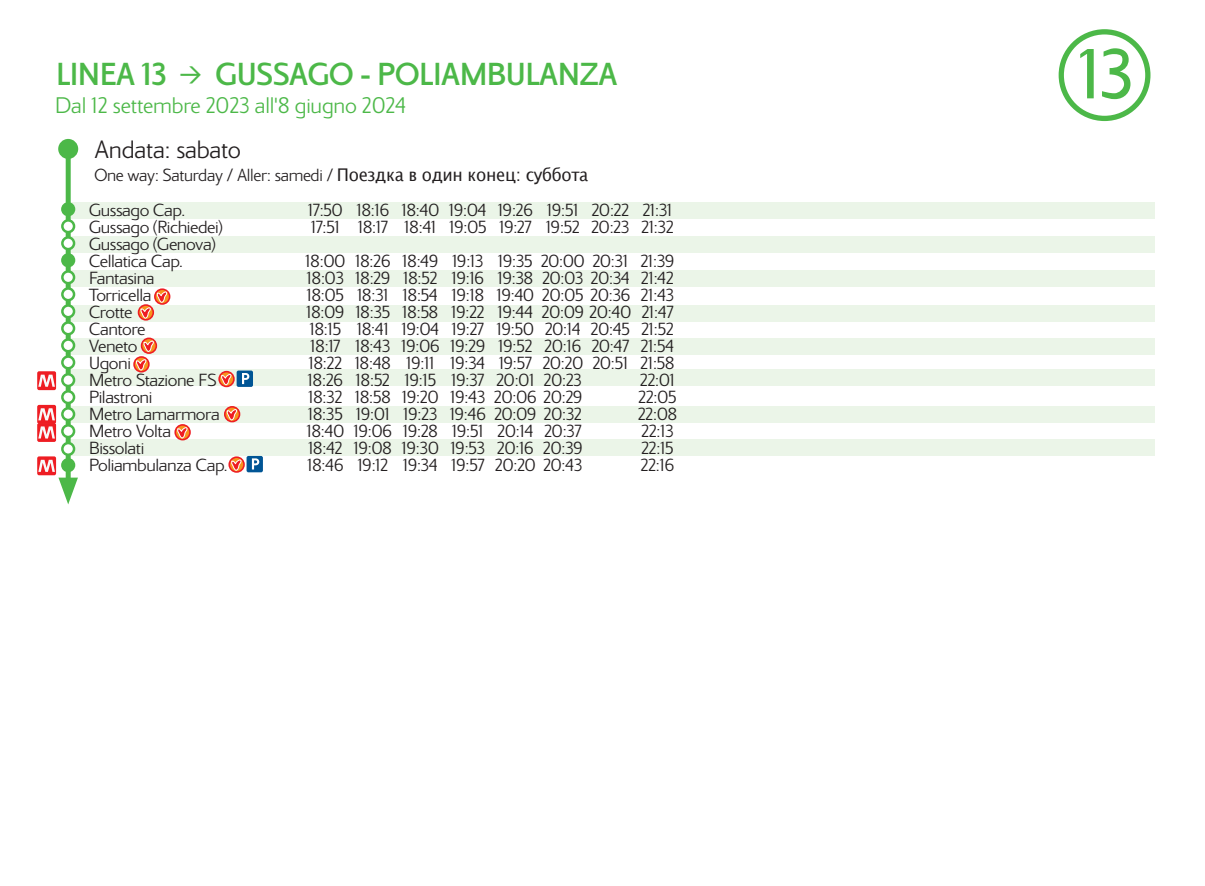
<style>
.page{position:relative;width:1205px;height:886px;background:#fff}
.page>*{position:absolute;margin:0;border:0;box-sizing:border-box;transform-origin:0 0}
.t1{font:700 70.5px "Metrobrescia";color:#4cb848}
.t2{font:900 31.75px "Metrobrescia";letter-spacing:-.04em;color:#4cb848}
.t3{font:500 25px "Metrobrescia";letter-spacing:-.01em;color:#231f20;scale:.95 1}
.t4{font:500 22.5px "Metrobrescia";letter-spacing:-.01em;color:#4cb848;scale:.95 1}
.Stile_di_paragrafo_1{font:500 17.5px "Metrobrescia";letter-spacing:-.04em;color:#231f20}
.nodi{font:500 17.5px "Metrobrescia";letter-spacing:-.025em;color:#231f20}
.Stile_di_paragrafo_1-2{font:500 17.5px "Metrobrescia";letter-spacing:-.02em;color:#231f20;scale:.95 1}
.s1{font-family:"DIN";font-weight:500;font-size:22px}
.s2{font-family:"Lucida Grande";font-weight:400}
</style>
<div class="page">
<div style="left:1058px;top:29px;width:92px;height:92px;border:5px solid #4cb848;border-radius:50%"></div>
<div style="left:71px;top:338px;width:1083px;height:17px;background:#ebf5e8"></div>
<div style="left:71px;top:369px;width:1083px;height:17px;background:#ebf5e8"></div>
<div style="left:71px;top:406px;width:1083px;height:16px;background:#ebf5e8"></div>
<div style="left:71px;top:439px;width:1083px;height:17px;background:#ebf5e8"></div>
<div style="left:71px;top:202px;width:1083px;height:16px;background:#ebf5e8"></div>
<div style="left:71px;top:236px;width:1083px;height:16px;background:#ebf5e8"></div>
<div style="left:71px;top:271px;width:1083px;height:16px;background:#ebf5e8"></div>
<div style="left:71px;top:305px;width:1083px;height:16px;background:#ebf5e8"></div>
<div style="left:174px;top:424px;width:17px;height:16px;border:2px solid #ee1d23;border-radius:50%"></div>
<svg style="left:177px;top:427px;width:10px;height:11px"></svg>
<div style="left:224px;top:406px;width:16px;height:16px;border:2px solid #ee1d23;border-radius:50%"></div>
<svg style="left:227px;top:409px;width:10px;height:11px"></svg>
<div style="left:228px;top:456px;width:17px;height:17px;border:2px solid #ee1d23;border-radius:50%"></div>
<svg style="left:231px;top:459px;width:10px;height:12px"></svg>
<div style="left:218px;top:371px;width:17px;height:16px;border:2px solid #ee1d23;border-radius:50%"></div>
<svg style="left:221px;top:374px;width:10px;height:11px"></svg>
<div style="left:133px;top:356px;width:17px;height:16px;border:2px solid #ee1d23;border-radius:50%"></div>
<svg style="left:136px;top:359px;width:10px;height:11px"></svg>
<div style="left:141px;top:338px;width:16px;height:16px;border:2px solid #ee1d23;border-radius:50%"></div>
<svg style="left:144px;top:341px;width:10px;height:11px"></svg>
<div style="left:154px;top:288px;width:16px;height:17px;border:2px solid #ee1d23;border-radius:50%"></div>
<svg style="left:157px;top:291px;width:10px;height:12px"></svg>
<div style="left:138px;top:304px;width:16px;height:17px;border:2px solid #ee1d23;border-radius:50%"></div>
<svg style="left:141px;top:307px;width:9px;height:11px"></svg>
<div style="left:66px;top:149px;width:5px;height:338px;background:#4cb848"></div>
<div style="left:58px;top:139px;width:20px;height:20px;background:#4cb848;border-radius:50%"></div>
<svg style="left:58px;top:478px;width:20px;height:26px"></svg>
<div style="left:61px;top:202px;width:14px;height:14px;background:#4cb848;border-radius:50%"></div>
<svg style="left:62px;top:271px;width:12px;height:12px"></svg>
<div style="left:61px;top:270px;width:14px;height:14px;border:2px solid #4cb848;border-radius:50%"></div>
<svg style="left:62px;top:288px;width:12px;height:12px"></svg>
<div style="left:61px;top:287px;width:14px;height:14px;border:2px solid #4cb848;border-radius:50%"></div>
<svg style="left:62px;top:305px;width:12px;height:12px"></svg>
<div style="left:61px;top:304px;width:14px;height:14px;border:2px solid #4cb848;border-radius:50%"></div>
<svg style="left:62px;top:322px;width:12px;height:12px"></svg>
<div style="left:61px;top:321px;width:14px;height:14px;border:2px solid #4cb848;border-radius:50%"></div>
<svg style="left:62px;top:339px;width:12px;height:12px"></svg>
<div style="left:61px;top:338px;width:14px;height:14px;border:2px solid #4cb848;border-radius:50%"></div>
<svg style="left:62px;top:357px;width:12px;height:11px"></svg>
<div style="left:61px;top:355px;width:14px;height:14px;border:2px solid #4cb848;border-radius:50%"></div>
<svg style="left:62px;top:374px;width:12px;height:12px"></svg>
<div style="left:61px;top:373px;width:14px;height:14px;border:2px solid #4cb848;border-radius:50%"></div>
<svg style="left:62px;top:408px;width:12px;height:12px"></svg>
<div style="left:61px;top:407px;width:14px;height:14px;border:2px solid #4cb848;border-radius:50%"></div>
<svg style="left:62px;top:425px;width:12px;height:12px"></svg>
<div style="left:61px;top:424px;width:14px;height:14px;border:2px solid #4cb848;border-radius:50%"></div>
<svg style="left:62px;top:443px;width:12px;height:12px"></svg>
<div style="left:61px;top:442px;width:14px;height:14px;border:2px solid #4cb848;border-radius:50%"></div>
<svg style="left:62px;top:220px;width:12px;height:12px"></svg>
<div style="left:61px;top:219px;width:14px;height:14px;border:2px solid #4cb848;border-radius:50%"></div>
<div style="left:61px;top:253px;width:14px;height:14px;background:#4cb848;border-radius:50%"></div>
<div style="left:61px;top:458px;width:14px;height:14px;background:#4cb848;border-radius:50%"></div>
<svg style="left:62px;top:237px;width:12px;height:12px"></svg>
<div style="left:61px;top:236px;width:14px;height:14px;border:2px solid #4cb848;border-radius:50%"></div>
<svg style="left:62px;top:391px;width:12px;height:12px"></svg>
<div style="left:61px;top:390px;width:14px;height:14px;border:2px solid #4cb848;border-radius:50%"></div>
<div style="left:37px;top:371px;width:19px;height:19px;background:#ee1d23;border-radius:2px"></div>
<svg style="left:38px;top:375px;width:17px;height:12px"></svg>
<div style="left:37px;top:405px;width:19px;height:19px;background:#ee1d23;border-radius:2px"></div>
<svg style="left:38px;top:408px;width:17px;height:12px"></svg>
<div style="left:37px;top:423px;width:19px;height:19px;background:#ee1d23;border-radius:2px"></div>
<svg style="left:38px;top:426px;width:17px;height:12px"></svg>
<div style="left:37px;top:456px;width:19px;height:19px;background:#ee1d23;border-radius:2px"></div>
<svg style="left:38px;top:460px;width:17px;height:12px"></svg>
<div style="left:237px;top:370px;width:16px;height:17px;background:#005595;border-radius:2px"></div>
<svg style="left:242px;top:373px;width:7px;height:11px"></svg>
<div style="left:247px;top:456px;width:16px;height:16px;background:#005595;border-radius:2px"></div>
<svg style="left:252px;top:458px;width:7px;height:11px"></svg>
<p class="t2" style="left:56px;top:55px;width:564px">LINEA 13 <span class="s1">&gt;</span> GUSSAGO - POLIAMBULANZA</p>
<p class="t4" style="left:55px;top:92px;width:372px">Dal 12 settembre 2023 all'8 giugno 2024</p>
<p class="t3" style="left:95px;top:135px;width:156px">Andata: sabato</p>
<p class="Stile_di_paragrafo_1-2" style="left:94px;top:165px;width:522px">One way: Saturday / Aller: samedi / <span class="s2">Поездка в один конец: суббота</span></p>
<p class="nodi" style="left:89px;top:200px;width:98px">Gussago Cap.</p>
<p class="nodi" style="left:89px;top:217px;width:136px">Gussago (Richiedei)</p>
<p class="nodi" style="left:89px;top:234px;width:129px">Gussago (Genova)</p>
<p class="nodi" style="left:89px;top:251px;width:96px">Cellatica Cap.</p>
<p class="nodi" style="left:89px;top:268px;width:67px">Fantasina</p>
<p class="nodi" style="left:89px;top:285px;width:64px">Torricella</p>
<p class="nodi" style="left:89px;top:302px;width:45px">Crotte</p>
<p class="nodi" style="left:89px;top:319px;width:58px">Cantore</p>
<p class="nodi" style="left:89px;top:336px;width:50px">Veneto</p>
<p class="nodi" style="left:89px;top:353px;width:44px">Ugoni</p>
<p class="nodi" style="left:89px;top:370px;width:130px">Metro Stazione FS</p>
<p class="nodi" style="left:89px;top:387px;width:65px">Pilastroni</p>
<p class="nodi" style="left:89px;top:404px;width:132px">Metro Lamarmora</p>
<p class="nodi" style="left:89px;top:421px;width:84px">Metro Volta</p>
<p class="nodi" style="left:89px;top:438px;width:57px">Bissolati</p>
<p class="nodi" style="left:89px;top:455px;width:140px">Poliambulanza Cap.</p>
<p class="Stile_di_paragrafo_1" style="left:308px;top:200px;width:366px">17:50 18:16 18:40 19:04 19:26 19:51 20:22 21:31</p>
<p class="Stile_di_paragrafo_1" style="left:311px;top:217px;width:365px">17:51 18:17 18:41 19:05 19:27 19:52 20:23 21:32</p>
<p class="Stile_di_paragrafo_1" style="left:305px;top:251px;width:371px">18:00 18:26 18:49 19:13 19:35 20:00 20:31 21:39</p>
<p class="Stile_di_paragrafo_1" style="left:307px;top:268px;width:369px">18:03 18:29 18:52 19:16 19:38 20:03 20:34 21:42</p>
<p class="Stile_di_paragrafo_1" style="left:306px;top:285px;width:369px">18:05 18:31 18:54 19:18 19:40 20:05 20:36 21:43</p>
<p class="Stile_di_paragrafo_1" style="left:306px;top:302px;width:369px">18:09 18:35 18:58 19:22 19:44 20:09 20:40 21:47</p>
<p class="Stile_di_paragrafo_1" style="left:309px;top:319px;width:366px">18:15 18:41 19:04 19:27 19:50 20:14 20:45 21:52</p>
<p class="Stile_di_paragrafo_1" style="left:310px;top:336px;width:366px">18:17 18:43 19:06 19:29 19:52 20:16 20:47 21:54</p>
<p class="Stile_di_paragrafo_1" style="left:308px;top:353px;width:368px">18:22 18:48 19:11 19:34 19:57 20:20 20:51 21:58</p>
<p class="Stile_di_paragrafo_1" style="left:308px;top:370px;width:276px">18:26 18:52 19:15 19:37 20:01 20:23</p>
<p class="Stile_di_paragrafo_1" style="left:640px;top:370px;width:37px">22:01</p>
<p class="Stile_di_paragrafo_1" style="left:308px;top:387px;width:276px">18:32 18:58 19:20 19:43 20:06 20:29</p>
<p class="Stile_di_paragrafo_1" style="left:638px;top:387px;width:40px">22:05</p>
<p class="Stile_di_paragrafo_1" style="left:308px;top:404px;width:276px">18:35 19:01 19:23 19:46 20:09 20:32</p>
<p class="Stile_di_paragrafo_1" style="left:638px;top:404px;width:41px">22:08</p>
<p class="Stile_di_paragrafo_1" style="left:306px;top:421px;width:277px">18:40 19:06 19:28 19:51 20:14 20:37</p>
<p class="Stile_di_paragrafo_1" style="left:641px;top:421px;width:34px">22:13</p>
<p class="Stile_di_paragrafo_1" style="left:308px;top:438px;width:276px">18:42 19:08 19:30 19:53 20:16 20:39</p>
<p class="Stile_di_paragrafo_1" style="left:641px;top:438px;width:34px">22:15</p>
<p class="Stile_di_paragrafo_1" style="left:307px;top:455px;width:277px">18:46 19:12 19:34 19:57 20:20 20:43</p>
<p class="Stile_di_paragrafo_1" style="left:640px;top:455px;width:35px">22:16</p>
<p class="t1" style="left:1077px;top:33px;width:58px">13</p>
</div>
